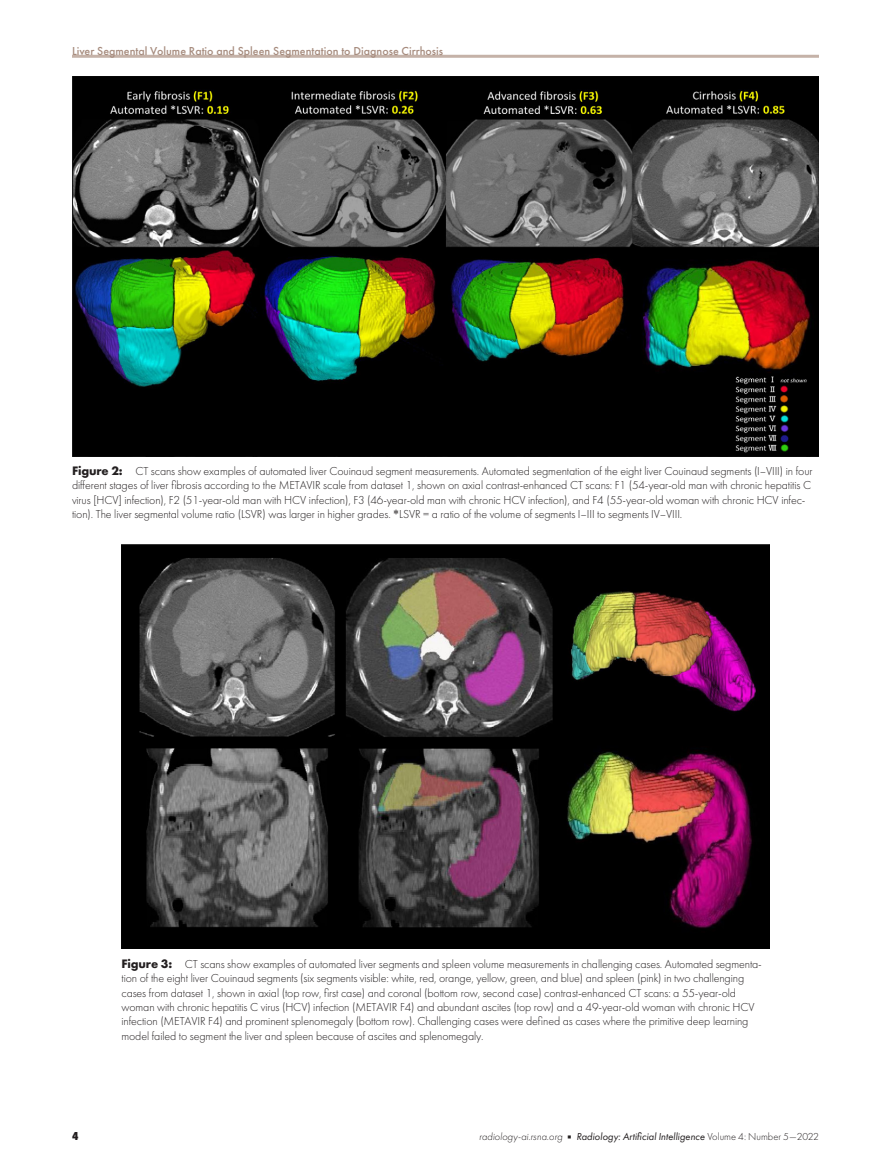
<style>
.page{position:relative;width:891px;height:1175px;background:#fff}
.page>*{position:absolute;margin:0;border:0;box-sizing:border-box;transform-origin:0 0}
.t1{font:300 12px/14.4px "Futura PT";letter-spacing:-.01em;color:#231f20}
.t2{font:500 12px "Futura PT";color:#a68b7d}
.t3{font:800 12px "Futura PT Cond";color:#231f20}
.t4{font:italic 10.5px "Futura PT";color:#231f20}
.s1{font-weight:700;font-size:12.75px}
.s2{font-family:"Times New Roman";font-weight:400}
.s3{font-weight:300}
.s4{font-family:"Universal Newswith Comm Pi";font-style:normal;font-size:6px}
.s5{font-weight:300;font-style:normal}
</style>
<div class="page">
<hr style="left:72px;top:55px;width:747px;height:3px;background:#c5b2a8">
<img style="left:72px;top:77px;width:747px;height:379px">
<img style="left:122px;top:545px;width:648px;height:404px">
<p class="t2" style="left:72px;top:43px;width:373px">Liver Segmental Volume Ratio and Spleen Segmentation to Diagnose Cirrhosis</p>
<p class="t1" style="left:72px;top:464px;width:742px"><span class="s1">Figure 2:</span> CT scans show examples of automated liver Couinaud segment measurements. Automated segmentation of the eight liver Couinaud segments (I–VIII) in four different stages of liver fibrosis according to the METAVIR scale from dataset 1, shown on axial contrast-enhanced CT scans: F1 (54-year-old man with chronic hepatitis C virus [HCV] infection), F2 (51-year-old man with HCV infection), F3 (46-year-old man with chronic HCV infection), and F4 (55-year-old woman with chronic HCV infec&shy;tion). The liver segmental volume ratio (LSVR) was larger in higher grades. <span class="s2">*</span>LSVR = a ratio of the volume of segments I–III to segments IV–VIII.</p>
<p class="t1" style="left:122px;top:956px;width:642px"><span class="s1">Figure 3:</span> CT scans show examples of automated liver segments and spleen volume measurements in challenging cases. Automated segmenta&shy;tion of the eight liver Couinaud segments (six segments visible: white, red, orange, yellow, green, and blue) and spleen (pink) in two challenging cases from dataset 1, shown in axial (top row, first case) and coronal (bottom row, second case) contrast-enhanced CT scans: a 55-year-old woman with chronic hepatitis C virus (HCV) infection (METAVIR F4) and abundant ascites (top row) and a 49-year-old woman with chronic HCV infection (METAVIR F4) and prominent splenomegaly (bottom row). Challenging cases were defined as cases where the primitive deep learning model failed to segment the liver and spleen because of ascites and splenomegaly.</p>
<p class="t3" style="left:72px;top:1128px;width:8px">4</p>
<p class="t4" style="left:479px;top:1130px;width:341px"><span class="s3">radiology-ai.rsna.org</span> <span class="s4">n</span> Radiology: Artificial Intelligence <span class="s5">Volume 4: Number 5—2022</span></p>
</div>
